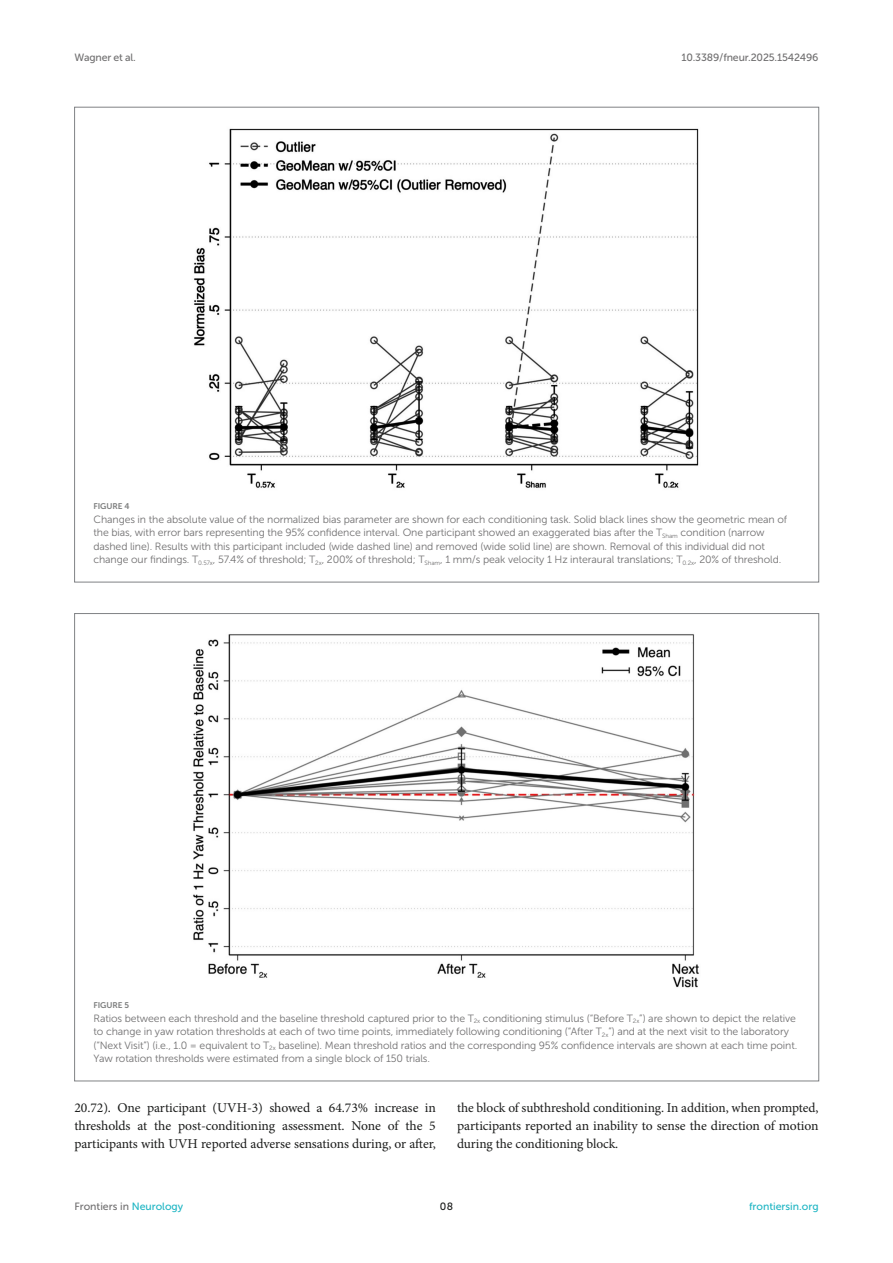
<style>
.page{position:relative;width:893px;height:1263px;background:#fff}
.page>*{position:absolute;margin:0;border:0;box-sizing:border-box;transform-origin:0 0}
.TEXT{font:13.5px/18px "Minion Pro";letter-spacing:-.005em;color:#1b1c1b;text-align:justify}
.FIG_LEG{font:10.5px/13.5px "Museo Sans 300";letter-spacing:-.01em;color:#706f70}
.t1{font:10.5px "Museo Sans 500";letter-spacing:-.015em;color:#706f70}
.t2{font:10.5px "Museo Sans 500";color:#1db5c3}
.t3{font:10.5px "Museo Sans 500";color:#1b1c1b}
.FIG_HD{font:8.25px "Museo Sans 700";letter-spacing:-.01em;color:#7e7f7f}
.s1{color:#1db5c3}
</style>
<div class="page">
<img style="left:193px;top:634px;width:506px;height:354px">
<img style="left:194px;top:128px;width:505px;height:360px">
<p class="t1" style="left:74px;top:52px;width:63px">Wagner et al.</p>
<p class="t1" style="left:681px;top:52px;width:139px">10.3389/fneur.2025.1542496</p>
<p class="FIG_HD" style="left:94px;top:502px;width:37px">FIGURE 4</p>
<p class="FIG_LEG" style="left:94px;top:512px;width:695px">Changes in the absolute value of the normalized bias parameter are shown for each conditioning task. Solid black lines show the geometric mean of the bias, with error bars representing the 95% confidence interval. One participant showed an exaggerated bias after the T<sub>Sham</sub> condition (narrow dashed line). Results with this participant included (wide dashed line) and removed (wide solid line) are shown. Removal of this individual did not change our findings. T<sub>0.57x</sub>, 57.4% of threshold; T<sub>2x</sub>, 200% of threshold; T<sub>Sham</sub>, 1 mm/s peak velocity 1 Hz interaural translations; T<sub>0.2x</sub>, 20% of threshold.</p>
<p class="FIG_HD" style="left:94px;top:1000px;width:37px">FIGURE 5</p>
<p class="FIG_LEG" style="left:94px;top:1011px;width:705px">Ratios between each threshold and the baseline threshold captured prior to the T<sub>2x</sub> conditioning stimulus (“Before T<sub>2x</sub>”) are shown to depict the relative to change in yaw rotation thresholds at each of two time points, immediately following conditioning (“After T<sub>2x</sub>”) and at the next visit to the laboratory (“Next Visit”) (i.e., 1.0 = equivalent to T<sub>2x</sub> baseline). Mean threshold ratios and the corresponding 95% confidence intervals are shown at each time point.<br>Yaw rotation thresholds were estimated from a single block of 150 trials.</p>
<p class="TEXT" style="left:74px;top:1099px;width:363px">20.72). One participant (UVH-3) showed a 64.73% increase in thresholds at the post-conditioning assessment. None of the 5 participants with UVH reported adverse sensations during, or after,</p>
<p class="TEXT" style="left:457px;top:1099px;width:363px">the block of subthreshold conditioning. In addition, when prompted, participants reported an inability to sense the direction of motion during the conditioning block.</p>
<p class="t1" style="left:74px;top:1200px;width:110px">Frontiers in <span class="s1">Neurology</span></p>
<p class="t3" style="left:440px;top:1200px;width:15px">08</p>
<p class="t2" style="left:749px;top:1200px;width:71px">frontiersin.org</p>
</div>
